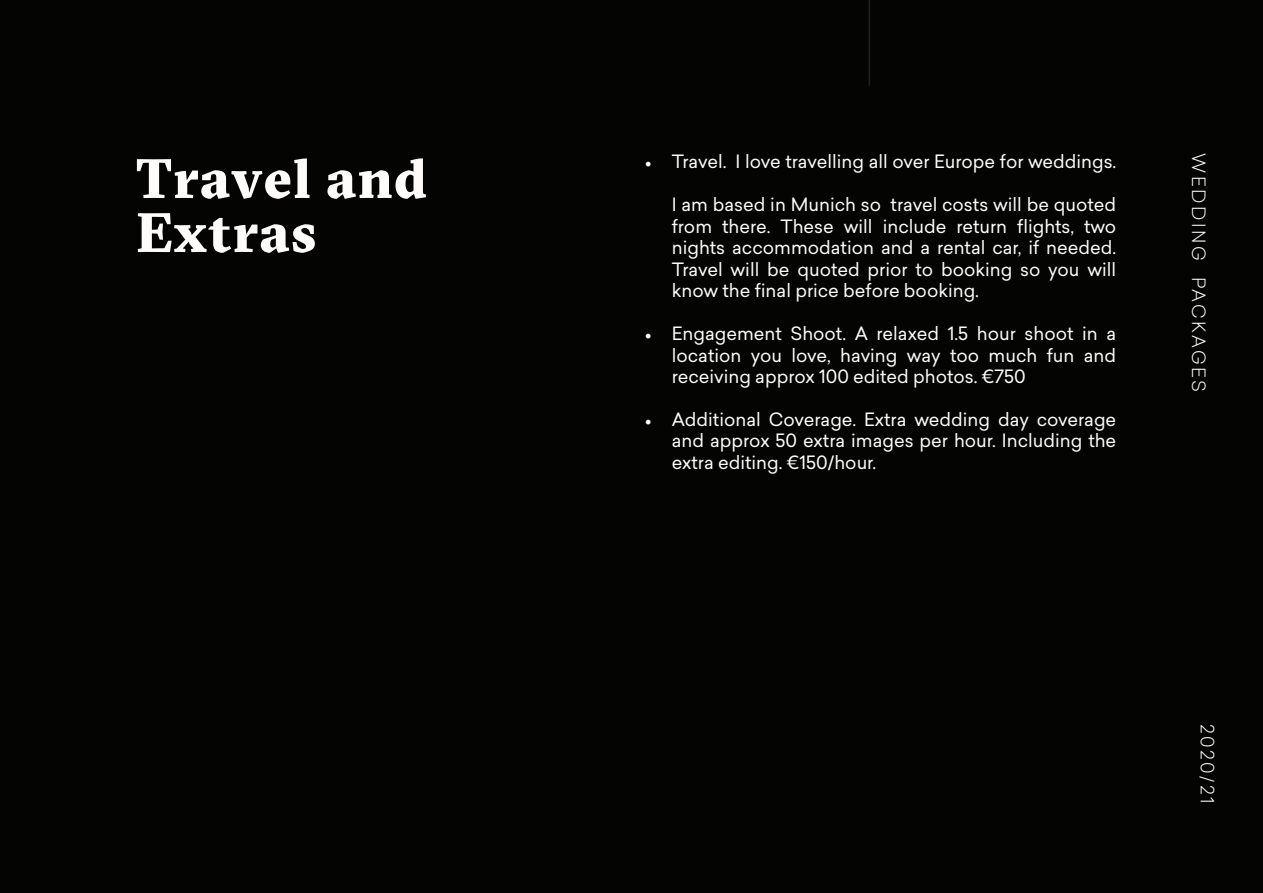
<style>
.page{position:relative;width:1263px;height:893px;background:#040503}
.page>*{position:absolute;margin:0;border:0;box-sizing:border-box;transform-origin:0 0}
.t1{font:900 55.5px/54px "GT Sectra Trial";letter-spacing:.02em;color:#fefcf9}
.t2{font:18px/21.6px "Sailec";color:#fefcf9;text-align:justify}
.t3{font:300 18px "Sailec";letter-spacing:.14em;color:#fefcf9}
.s1{font-family:"Minion Pro"}
</style>
<div class="page">
<hr style="left:869px;top:0;width:1px;height:86px;background:#231f20">
<h1 class="t1" style="left:136px;top:158px;width:292px">Travel and<br>Extras</h1>
<p class="t2" style="left:645px;top:150px;width:473px"><span class="s1">•</span> Travel. I love travelling all over Europe for weddings.</p>
<p class="t2" style="left:672px;top:193px;width:446px">I am based in Munich so travel costs will be quoted from there. These will include return flights, two nights accommodation and a rental car, if needed.<br>Travel will be quoted prior to booking so you will know the final price before booking.</p>
<p class="t2" style="left:672px;top:322px;width:446px;text-indent:-27px"><span class="s1">•</span> Engagement Shoot. A relaxed 1.5 hour shoot in a location you love, having way too much fun and receiving approx 100 edited photos. €750</p>
<p class="t2" style="left:672px;top:408px;width:446px;text-indent:-27px"><span class="s1">•</span> Additional Coverage. Extra wedding day coverage and approx 50 extra images per hour. Including the extra editing. €150/hour.</p>
<p class="t3" style="left:1211px;top:153px;width:240px;rotate:90deg">WEDDING PACKAGES</p>
<p class="t3" style="left:1220px;top:724px;width:81px;rotate:90deg">2020/21</p>
</div>
